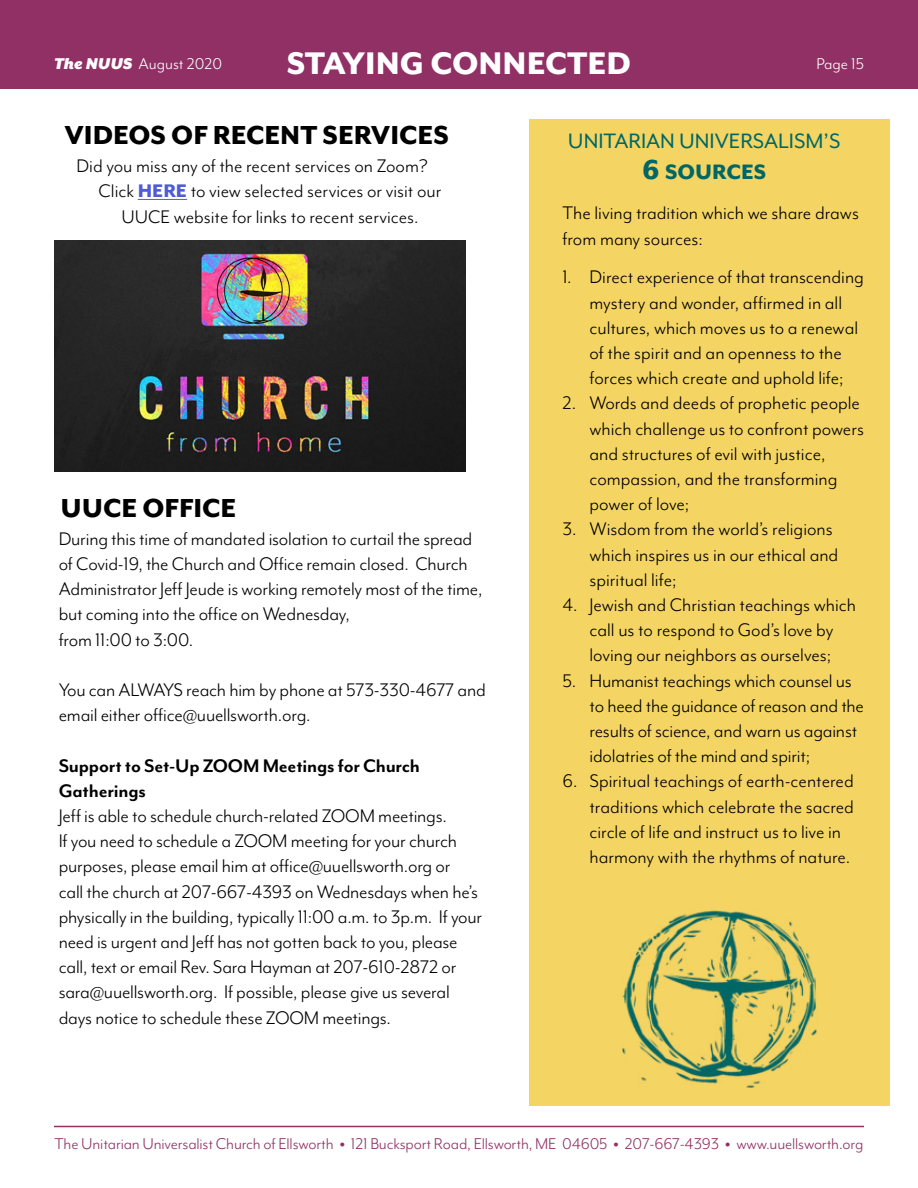
<style>
.page{position:relative;width:918px;height:1188px;background:#fff}
.page>*{position:absolute;margin:0;border:0;box-sizing:border-box;transform-origin:0 0}
.t1{font:800 36px "Mr Eaves Mod OT";color:#fff}
.t2{font:800 30px "Mr Eaves Mod OT";color:#000}
.t3{font:24px/31.5px "Mr Eaves Mod OT";color:#006766;text-align:center}
.t4{font:21px/25.2px "Mr Eaves Mod OT";letter-spacing:-.01em;color:#000}
.t5{font:700 21px/25.2px "Mr Eaves Mod OT";letter-spacing:-.01em;color:#000}
.t6{font:18px "Mr Eaves Mod OT";letter-spacing:-.01em;color:#903065}
.t7{font:18px "Mr Eaves Mod OT";color:#fff}
.s1{font-family:"Mr Eaves XL San OT";font-weight:900;font-style:italic}
.s2{font-weight:800;color:#4f5cd6}
.s3{font-weight:800;font-size:31.5px}
.s4{font-weight:800}
</style>
<div class="page">
<div style="left:0;top:0;width:918px;height:88px;background:#903065"></div>
<hr style="left:54px;top:1126px;width:810px;height:1px;background:#903065">
<hr style="left:138px;top:199px;width:49px;height:1px;background:#4f5cd6">
<img style="left:54px;top:240px;width:411px;height:231px">
<div style="left:530px;top:119px;width:360px;height:987px;background:#f4d563"></div>
<img style="left:622px;top:910px;width:195px;height:178px">
<h1 class="t1" style="left:287px;top:44px;width:346px">STAYING CONNECTED</h1>
<p class="t7" style="left:54px;top:54px;width:170px"><span class="s1">The NUUS</span> August 2020</p>
<p class="t7" style="left:817px;top:54px;width:49px">Page 15</p>
<h2 class="t2" style="left:64px;top:118px;width:386px">VIDEOS OF RECENT SERVICES</h2>
<p class="t4" style="left:76px;top:154px;width:353px">Did you miss any of the recent services on Zoom?</p>
<p class="t4" style="left:99px;top:179px;width:344px">Click <span class="s2">HERE</span> to view selected services or visit our</p>
<p class="t4" style="left:121px;top:204px;width:299px">UUCE website for links to recent services.</p>
<h2 class="t2" style="left:60px;top:492px;width:177px">UUCE OFFICE</h2>
<p class="t4" style="left:59px;top:526px;width:425px">During this time of mandated isolation to curtail the spread of Covid-19, the Church and Office remain closed. Church Administrator Jeff Jeude is working remotely most of the time, but coming into the office on Wednesday,<br>from 11:00 to 3:00.</p>
<p class="t4" style="left:59px;top:678px;width:429px">You can ALWAYS reach him by phone at 573-330-4677 and email either office@uuellsworth.org.</p>
<p class="t5" style="left:59px;top:753px;width:363px">Support to Set-Up ZOOM Meetings for Church<br>Gatherings</p>
<p class="t4" style="left:59px;top:804px;width:425px">Jeff is able to schedule church-related ZOOM meetings.<br>If you need to schedule a ZOOM meeting for your church purposes, please email him at office@uuellsworth.org or<br>call the church at 207-667-4393 on Wednesdays when he’s physically in the building, typically 11:00 a.m. to 3p.m. If your need is urgent and Jeff has not gotten back to you, please call, text or email Rev. Sara Hayman at 207-610-2872 or sara@uuellsworth.org. If possible, please give us several days notice to schedule these ZOOM meetings.</p>
<p class="t3" style="left:568px;top:125px;width:274px">UNITARIAN UNIVERSALISM’S<br><span class="s3">6</span> <span class="s4">SOURCES</span></p>
<p class="t4" style="left:562px;top:201px;width:298px">The living tradition which we share draws from many sources:</p>
<p class="t4" style="left:590px;top:265px;width:276px;text-indent:-27px">1. Direct experience of that transcending mystery and wonder, affirmed in all cultures, which moves us to a renewal of the spirit and an openness to the forces which create and uphold life;</p>
<p class="t4" style="left:590px;top:391px;width:276px;text-indent:-27px">2. Words and deeds of prophetic people which challenge us to confront powers and structures of evil with justice, compassion, and the transforming power of love;</p>
<p class="t4" style="left:590px;top:517px;width:250px;text-indent:-27px">3. Wisdom from the world’s religions which inspires us in our ethical and spiritual life;</p>
<p class="t4" style="left:562px;top:592px;width:295px;text-align:center">4. Jewish and Christian teachings which call us to respond to God’s love by<br>loving our neighbors as ourselves;</p>
<p class="t4" style="left:590px;top:668px;width:276px;text-indent:-27px">5. Humanist teachings which counsel us to heed the guidance of reason and the results of science, and warn us against idolatries of the mind and spirit;</p>
<p class="t4" style="left:590px;top:769px;width:266px;text-indent:-27px">6. Spiritual teachings of earth-centered traditions which celebrate the sacred circle of life and instruct us to live in harmony with the rhythms of nature.</p>
<p class="t6" style="left:55px;top:1134px;width:810px">The Unitarian Universalist Church of Ellsworth <span class="s4">•</span> 121 Bucksport Road, Ellsworth, ME 04605 <span class="s4">•</span> 207-667-4393 <span class="s4">•</span> www.uuellsworth.org</p>
</div>
